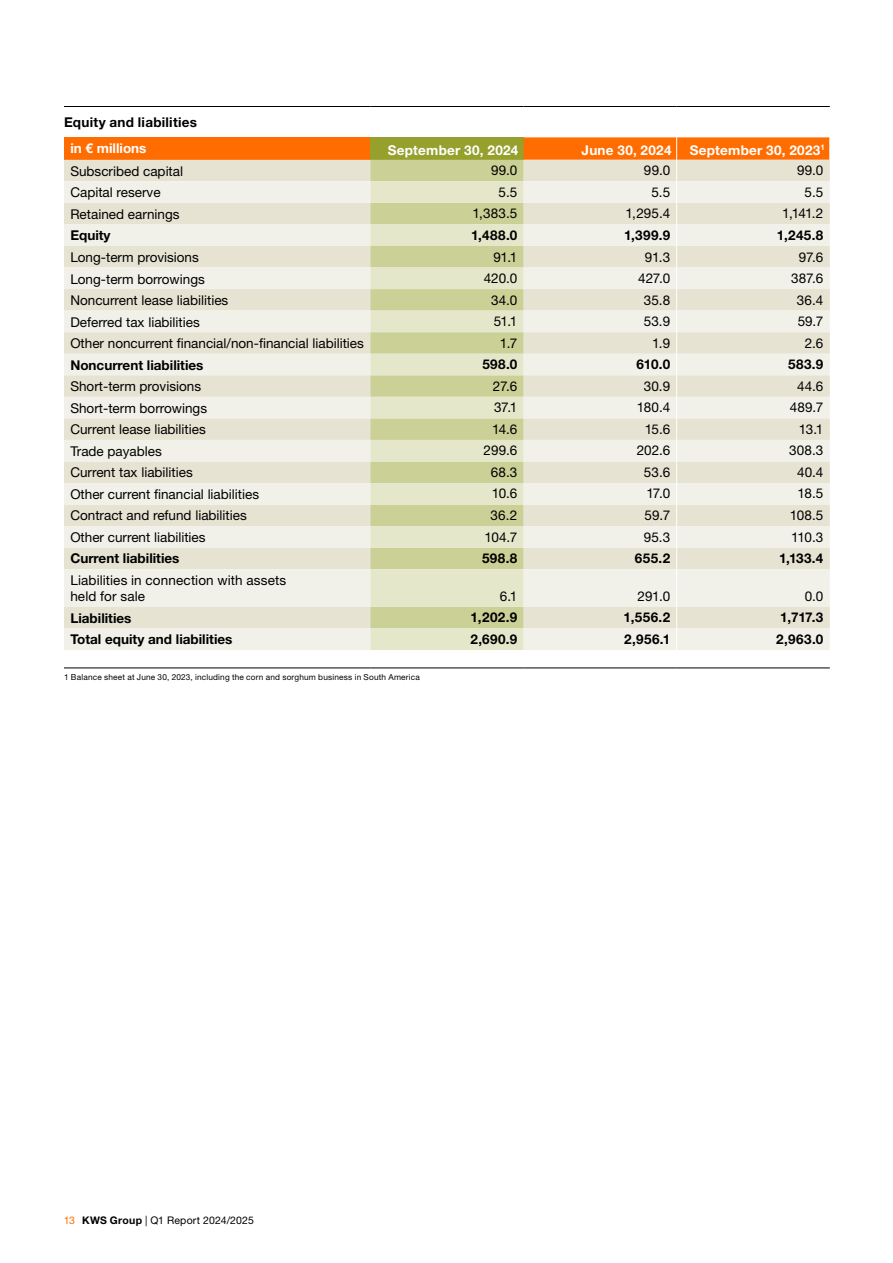
<style>
.page{position:relative;width:893px;height:1263px;background:#fff}
.page>*{position:absolute;margin:0;border:0;box-sizing:border-box;transform-origin:0 0}
.t1{font:13.5px/16.2px "Helvetica Neue LT Std";color:#000}
.t2{font:700 13.5px "Helvetica Neue LT Std";color:#000}
.t3{font:700 13.5px "Helvetica Neue LT Std";letter-spacing:.02em;color:#fff}
.t4{font:700 13.5px "Helvetica Neue LT Std";letter-spacing:.02em;color:#000}
.t5{font:700 13.5px "Helvetica Neue LT Std";color:#fff}
.t6{font:10.5px "Helvetica Neue LT Std";letter-spacing:.015em;color:#000}
.t7{font:8.25px "Helvetica Neue LT Std";letter-spacing:.02em;color:#000}
.s1{color:#ff6c00}
.s2{font-weight:700}
</style>
<div class="page">
<div style="left:64px;top:137px;width:306px;height:23px;background:#ff6c00"></div>
<div style="left:370px;top:137px;width:153px;height:23px;background:#96a02d"></div>
<div style="left:370px;top:160px;width:153px;height:21px;background:#cad096"></div>
<svg style="left:64px;top:181px;width:766px;height:469px;background:#ecebdf"></svg>
<svg style="left:370px;top:181px;width:153px;height:469px;background:#daddb5"></svg>
<hr style="left:64px;top:106px;width:306px;height:1px;background:#000">
<hr style="left:370px;top:106px;width:153px;height:1px;background:#000">
<hr style="left:523px;top:106px;width:154px;height:1px;background:#000">
<hr style="left:677px;top:106px;width:153px;height:1px;background:#000">
<hr style="left:64px;top:668px;width:306px;height:1px;background:#000">
<hr style="left:370px;top:668px;width:153px;height:1px;background:#000">
<hr style="left:523px;top:668px;width:154px;height:1px;background:#000">
<hr style="left:677px;top:668px;width:153px;height:1px;background:#000">
<svg style="left:523px;top:137px;width:307px;height:432px;background:#ece3d2"></svg>
<hr style="left:676px;top:569px;width:1px;height:38px;background:#fff">
<svg style="left:676px;top:607px;width:1px;height:43px"></svg>
<p class="t4" style="left:64px;top:114px;width:135px">Equity and liabilities</p>
<p class="t5" style="left:70px;top:140px;width:78px">in € millions</p>
<p class="t3" style="left:388px;top:142px;width:132px">September 30, 2024</p>
<p class="t3" style="left:582px;top:142px;width:91px">June 30, 2024</p>
<p class="t3" style="left:690px;top:142px;width:137px">September 30, 2023<sup>1</sup></p>
<p class="t1" style="left:70px;top:163px;width:114px">Subscribed capital</p>
<p class="t1" style="left:491px;top:162px;width:28px">99.0</p>
<p class="t1" style="left:644px;top:162px;width:28px">99.0</p>
<p class="t1" style="left:797px;top:162px;width:28px">99.0</p>
<p class="t1" style="left:70px;top:184px;width:92px">Capital reserve</p>
<p class="t1" style="left:499px;top:184px;width:20px">5.5</p>
<p class="t1" style="left:651px;top:184px;width:20px">5.5</p>
<p class="t1" style="left:804px;top:184px;width:20px">5.5</p>
<p class="t1" style="left:70px;top:206px;width:111px">Retained earnings</p>
<p class="t1" style="left:472px;top:205px;width:46px">1,383.5</p>
<p class="t1" style="left:625px;top:205px;width:46px">1,295.4</p>
<p class="t1" style="left:782px;top:205px;width:43px">1,141.2</p>
<p class="t2" style="left:70px;top:227px;width:42px">Equity</p>
<p class="t2" style="left:471px;top:227px;width:48px">1,488.0</p>
<p class="t2" style="left:624px;top:227px;width:48px">1,399.9</p>
<p class="t2" style="left:777px;top:227px;width:48px">1,245.8</p>
<p class="t1" style="left:70px;top:249px;width:130px">Long-term provisions</p>
<p class="t1" style="left:493px;top:248px;width:26px">91.1</p>
<p class="t1" style="left:645px;top:248px;width:27px">91.3</p>
<p class="t1" style="left:799px;top:248px;width:26px">97.6</p>
<p class="t1" style="left:70px;top:270px;width:136px">Long-term borrowings</p>
<p class="t1" style="left:484px;top:270px;width:35px">420.0</p>
<p class="t1" style="left:638px;top:270px;width:34px">427.0</p>
<p class="t1" style="left:791px;top:270px;width:34px">387.6</p>
<p class="t1" style="left:70px;top:292px;width:160px">Noncurrent lease liabilities</p>
<p class="t1" style="left:491px;top:292px;width:28px">34.0</p>
<p class="t1" style="left:644px;top:292px;width:28px">35.8</p>
<p class="t1" style="left:797px;top:292px;width:28px">36.4</p>
<p class="t1" style="left:70px;top:313px;width:131px">Deferred tax liabilities</p>
<p class="t1" style="left:494px;top:313px;width:25px">51.1</p>
<p class="t1" style="left:644px;top:313px;width:28px">53.9</p>
<p class="t1" style="left:798px;top:313px;width:27px">59.7</p>
<p class="t1" style="left:70px;top:335px;width:295px">Other noncurrent financial/non-financial liabilities</p>
<p class="t1" style="left:500px;top:335px;width:19px">1.7</p>
<p class="t1" style="left:652px;top:335px;width:20px">1.9</p>
<p class="t1" style="left:805px;top:335px;width:20px">2.6</p>
<p class="t2" style="left:70px;top:356px;width:135px">Noncurrent liabilities</p>
<p class="t2" style="left:482px;top:356px;width:37px">598.0</p>
<p class="t2" style="left:636px;top:356px;width:35px">610.0</p>
<p class="t2" style="left:788px;top:356px;width:37px">583.9</p>
<p class="t1" style="left:70px;top:378px;width:132px">Short-term provisions</p>
<p class="t1" style="left:493px;top:378px;width:26px">27.6</p>
<p class="t1" style="left:644px;top:378px;width:28px">30.9</p>
<p class="t1" style="left:797px;top:378px;width:28px">44.6</p>
<p class="t1" style="left:70px;top:400px;width:138px">Short-term borrowings</p>
<p class="t1" style="left:494px;top:399px;width:25px">37.1</p>
<p class="t1" style="left:637px;top:399px;width:35px">180.4</p>
<p class="t1" style="left:790px;top:399px;width:35px">489.7</p>
<p class="t1" style="left:70px;top:421px;width:137px">Current lease liabilities</p>
<p class="t1" style="left:492px;top:421px;width:27px">14.6</p>
<p class="t1" style="left:645px;top:421px;width:27px">15.6</p>
<p class="t1" style="left:799px;top:421px;width:26px">13.1</p>
<p class="t1" style="left:70px;top:443px;width:93px">Trade payables</p>
<p class="t1" style="left:484px;top:442px;width:35px">299.6</p>
<p class="t1" style="left:637px;top:442px;width:35px">202.6</p>
<p class="t1" style="left:789px;top:442px;width:36px">308.3</p>
<p class="t1" style="left:70px;top:464px;width:124px">Current tax liabilities</p>
<p class="t1" style="left:491px;top:464px;width:28px">68.3</p>
<p class="t1" style="left:644px;top:464px;width:28px">53.6</p>
<p class="t1" style="left:797px;top:464px;width:28px">40.4</p>
<p class="t1" style="left:70px;top:486px;width:190px">Other current financial liabilities</p>
<p class="t1" style="left:492px;top:485px;width:27px">10.6</p>
<p class="t1" style="left:646px;top:485px;width:25px">17.0</p>
<p class="t1" style="left:798px;top:485px;width:27px">18.5</p>
<p class="t1" style="left:70px;top:507px;width:178px">Contract and refund liabilities</p>
<p class="t1" style="left:491px;top:507px;width:28px">36.2</p>
<p class="t1" style="left:644px;top:507px;width:27px">59.7</p>
<p class="t1" style="left:790px;top:507px;width:35px">108.5</p>
<p class="t1" style="left:70px;top:529px;width:137px">Other current liabilities</p>
<p class="t1" style="left:485px;top:528px;width:34px">104.7</p>
<p class="t1" style="left:644px;top:528px;width:28px">95.3</p>
<p class="t1" style="left:791px;top:528px;width:34px">110.3</p>
<p class="t2" style="left:70px;top:550px;width:111px">Current liabilities</p>
<p class="t2" style="left:482px;top:550px;width:37px">598.8</p>
<p class="t2" style="left:635px;top:550px;width:37px">655.2</p>
<p class="t2" style="left:779px;top:550px;width:46px">1,133.4</p>
<p class="t1" style="left:70px;top:571px;width:217px">Liabilities in connection with assets held for sale</p>
<p class="t1" style="left:500px;top:588px;width:19px">6.1</p>
<p class="t1" style="left:637px;top:588px;width:34px">291.0</p>
<p class="t1" style="left:805px;top:588px;width:20px">0.0</p>
<p class="t2" style="left:70px;top:610px;width:63px">Liabilities</p>
<p class="t2" style="left:471px;top:609px;width:48px">1,202.9</p>
<p class="t2" style="left:624px;top:609px;width:48px">1,556.2</p>
<p class="t2" style="left:780px;top:609px;width:45px">1,717.3</p>
<p class="t2" style="left:70px;top:631px;width:164px">Total equity and liabilities</p>
<p class="t2" style="left:470px;top:631px;width:49px">2,690.9</p>
<p class="t2" style="left:624px;top:631px;width:48px">2,956.1</p>
<p class="t2" style="left:776px;top:631px;width:49px">2,963.0</p>
<p class="t7" style="left:64px;top:672px;width:357px">1 Balance sheet at June 30, 2023, including the corn and sorghum business in South America</p>
<p class="t6" style="left:64px;top:1214px;width:192px"><span class="s1">13</span> <span class="s2">KWS Group</span> | Q1 Report 2024/2025</p>
</div>
